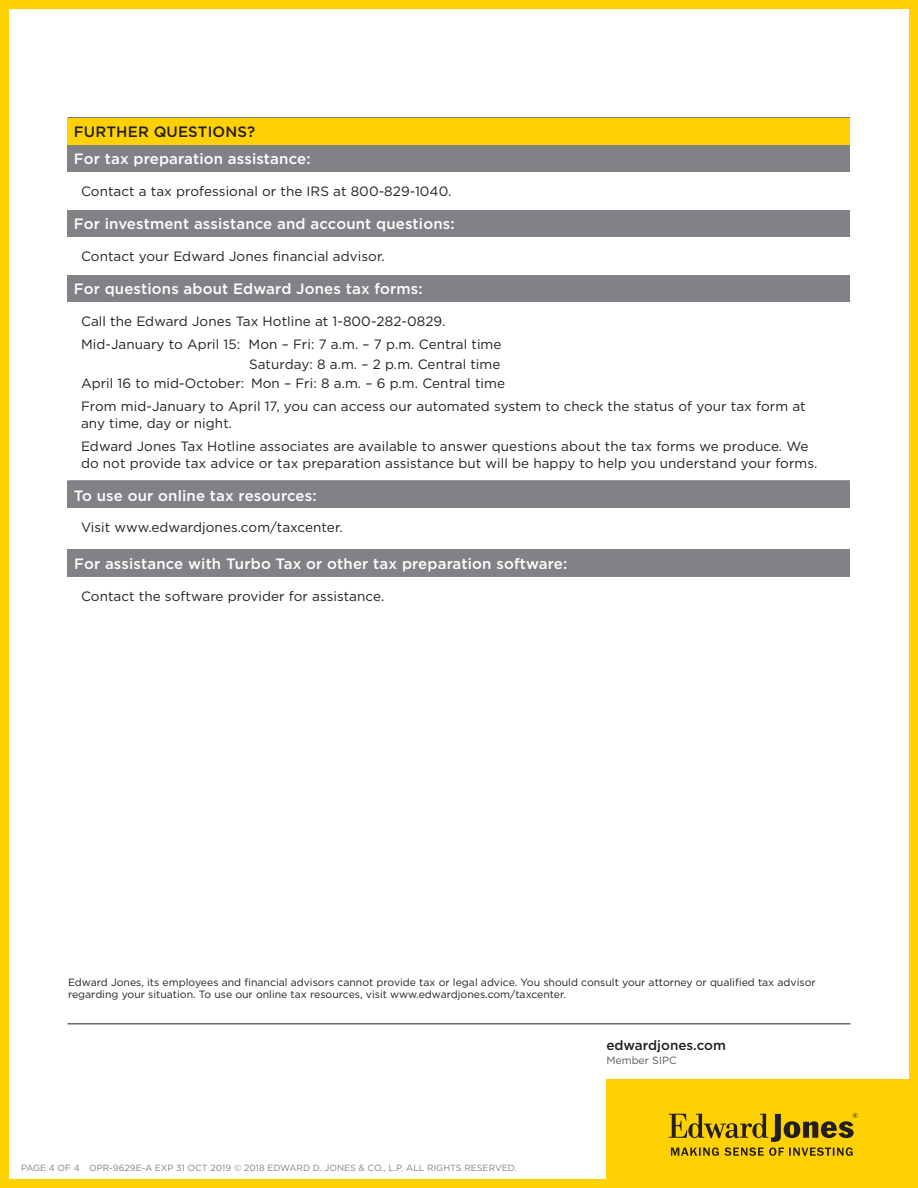
<style>
.page{position:relative;width:918px;height:1188px;background:#fff}
.page>*{position:absolute;margin:0;border:0;box-sizing:border-box;transform-origin:0 0}
.t1{font:500 15px "Gotham";letter-spacing:.01em;color:#fff}
.t2{font:500 15px "Gotham";letter-spacing:.01em;color:#231f20}
.t3{font:13.5px/23.2px "Gotham";letter-spacing:.005em;color:#231f20}
.t4{font:500 13.5px "Gotham";color:#231f20}
.t5{font:10.5px/12px "Gotham";color:#231f20}
.t6{font:10.5px "Gotham";color:#57585a}
.t7{font:9px "Gotham";color:#808285}
</style>
<div class="page">
<div style="left:606px;top:1079px;width:312px;height:109px;background:#fed105"></div>
<svg style="left:669px;top:1113px;width:189px;height:43px"></svg>
<div style="left:0;top:0;width:918px;height:1188px;border:9px solid #fed105"></div>
<hr style="left:68px;top:1024px;width:782px;height:1px;background:#231f20">
<div style="left:68px;top:118px;width:782px;height:27px;background:#fed105"></div>
<div style="left:68px;top:145px;width:782px;height:27px;background:#808285"></div>
<div style="left:68px;top:210px;width:782px;height:27px;background:#808285"></div>
<div style="left:68px;top:275px;width:782px;height:27px;background:#808285"></div>
<div style="left:68px;top:481px;width:782px;height:27px;background:#808285"></div>
<div style="left:68px;top:549px;width:782px;height:28px;background:#808285"></div>
<p class="t2" style="left:74px;top:122px;width:183px">FURTHER QUESTIONS?</p>
<p class="t1" style="left:74px;top:149px;width:238px">For tax preparation assistance:</p>
<p class="t3" style="left:81px;top:180px;width:372px">Contact a tax professional or the IRS at 800-829-1040.</p>
<p class="t1" style="left:74px;top:214px;width:382px">For investment assistance and account questions:</p>
<p class="t3" style="left:81px;top:244px;width:305px">Contact your Edward Jones fnancial advisor.</p>
<p class="t1" style="left:74px;top:279px;width:350px">For questions about Edward Jones tax forms:</p>
<p class="t3" style="left:81px;top:309px;width:422px">Call the Edward Jones Tax Hotline at 1-800-282-0829.<br>Mid-January to April 15: Mon – Fri: 7 a.m. – 7 p.m. Central time</p>
<p class="t3" style="left:81px;top:354px;width:426px;line-height:19.5px;text-indent:168px">Saturday: 8 a.m. – 2 p.m. Central time<br>April 16 to mid-October: Mon – Fri: 8 a.m. – 6 p.m. Central time</p>
<p class="t3" style="left:81px;top:395px;width:726px">From mid-January to April 17, you can access our automated system to check the status of your tax form at</p>
<p class="t3" style="left:81px;top:411px;width:729px">any time, day or night.<br>Edward Jones Tax Hotline associates are available to answer questions about the tax forms we produce. We</p>
<p class="t3" style="left:81px;top:451px;width:738px">do not provide tax advice or tax preparation assistance but will be happy to help you understand your forms.</p>
<p class="t1" style="left:74px;top:485px;width:244px">To use our online tax resources:</p>
<p class="t3" style="left:81px;top:516px;width:263px">Visit www.edwardjones.com/taxcenter.</p>
<p class="t1" style="left:74px;top:554px;width:495px">For assistance with Turbo Tax or other tax preparation software:</p>
<p class="t3" style="left:81px;top:584px;width:305px">Contact the software provider for assistance.</p>
<p class="t5" style="left:68px;top:976px;width:749px">Edward Jones, its employees and fnancial advisors cannot provide tax or legal advice. You should consult your attorney or qualifed tax advisor regarding your situation. To use our online tax resources, visit www.edwardjones.com/taxcenter.</p>
<p class="t7" style="left:21px;top:1162px;width:497px">PAGE 4 OF 4 OPR-9629E-A EXP 31 OCT 2019 © 2018 EDWARD D. JONES &amp; CO., L.P. ALL RIGHTS RESERVED.</p>
<p class="t4" style="left:606px;top:1037px;width:121px">edwardjones.com</p>
<p class="t6" style="left:606px;top:1053px;width:72px">Member SIPC</p>
</div>
